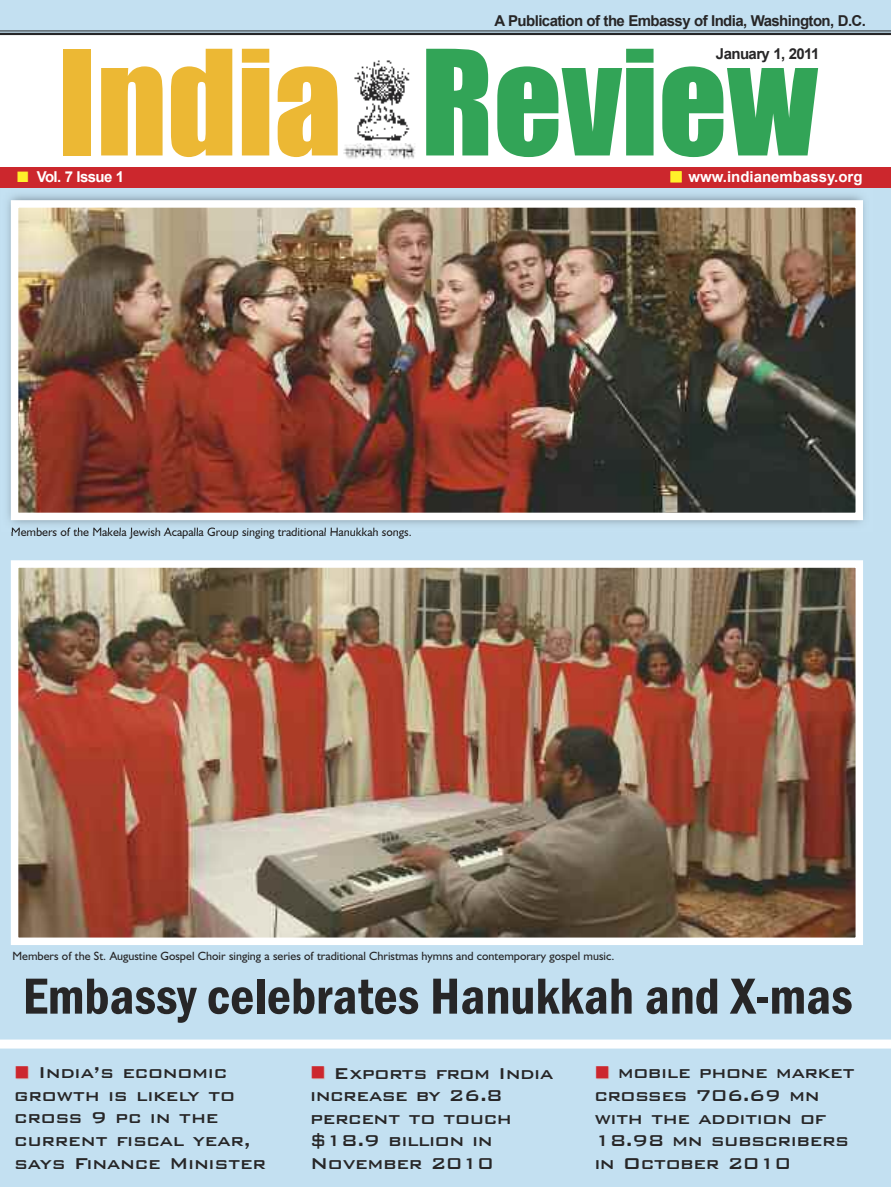
<style>
.page{position:relative;width:891px;height:1187px;background:#fff}
.page>*{position:absolute;margin:0;border:0;box-sizing:border-box;transform-origin:0 0}
.t1{font:135px "Impact";color:#32a457}
.t2{font:600 condensed 52.5px "Franklin Gothic";color:#272627}
.t3{font:500 21px/22.5px "Bank Gothic BT";letter-spacing:-.025em;color:#272627}
.t4{font:700 15px "Arial";letter-spacing:-.04em;color:#272627}
.t5{font:700 15px "Arial";color:#fff}
.t6{font:700 15px "Arial";letter-spacing:-.04em;color:#fff}
.t7{font:12px "Humanist 521 BT";color:#272627}
.s1{color:#ecb834}
.s2{color:#fff12a}
.s3{color:#cc272d}
</style>
<div class="page">
<div style="left:0;top:0;width:891px;height:35px;background:#c3e0f1"></div>
<div style="left:0;top:182px;width:891px;height:1005px;background:#c3e0f1"></div>
<hr style="left:0;top:31px;width:891px;height:1px;background:#272627">
<hr style="left:0;top:33px;width:891px;height:2px;background:#272627">
<div style="left:0;top:1039px;width:891px;height:9px;background:#fff"></div>
<img style="left:354px;top:60px;width:56px;height:81px">
<img style="left:343px;top:144px;width:72px;height:16px">
<div style="left:0;top:167px;width:891px;height:20px;background:#cc272d"></div>
<img style="left:7px;top:194px;width:858px;height:338px">
<img style="left:12px;top:528px;width:97px;height:4px">
<img style="left:20px;top:209px;width:834px;height:302px">
<div style="left:11px;top:200px;width:852px;height:320px;border:8px solid #fff"></div>
<img style="left:20px;top:569px;width:834px;height:367px">
<div style="left:11px;top:560px;width:852px;height:385px;border:8px solid #fff"></div>
<p class="t4" style="left:494px;top:12px;width:373px">A Publication of the Embassy of India, Washington, D.C.</p>
<p class="t4" style="left:716px;top:46px;width:105px">January 1, 2011</p>
<h1 class="t1" style="left:58px;top:19px;width:762px"><span class="s1">India</span> Review</h1>
<p class="t6" style="left:17px;top:169px;width:109px"><span class="s2">■</span> Vol. 7 Issue 1</p>
<p class="t5" style="left:670px;top:169px;width:194px"><span class="s2">■</span> www.indianembassy.org</p>
<p class="t7" style="left:11px;top:528px;width:402px">Members of the Makela Jewish Acapalla Group singing traditional Hanukkah songs.</p>
<p class="t7" style="left:12px;top:952px;width:603px">Members of the St. Augustine Gospel Choir singing a series of traditional Christmas hymns and contemporary gospel music.</p>
<h2 class="t2" style="left:23px;top:965px;width:831px">Embassy celebrates Hanukkah and X-mas</h2>
<p class="t3" style="left:14px;top:1061px;width:253px"><span class="s3">■</span> India’s economic growth is likely to cross 9 pc in the current fiscal year, says Finance Minister</p>
<p class="t3" style="left:594px;top:1061px;width:262px"><span class="s3">■</span> mobile phone market crosses 706.69 mn with the addition of<br>18.98 mn subscribers in October 2010</p>
<p class="t3" style="left:310px;top:1061px;width:245px"><span class="s3">■</span> Exports from India increase by 26.8 percent to touch $18.9 billion in<br>November 2010</p>
</div>
